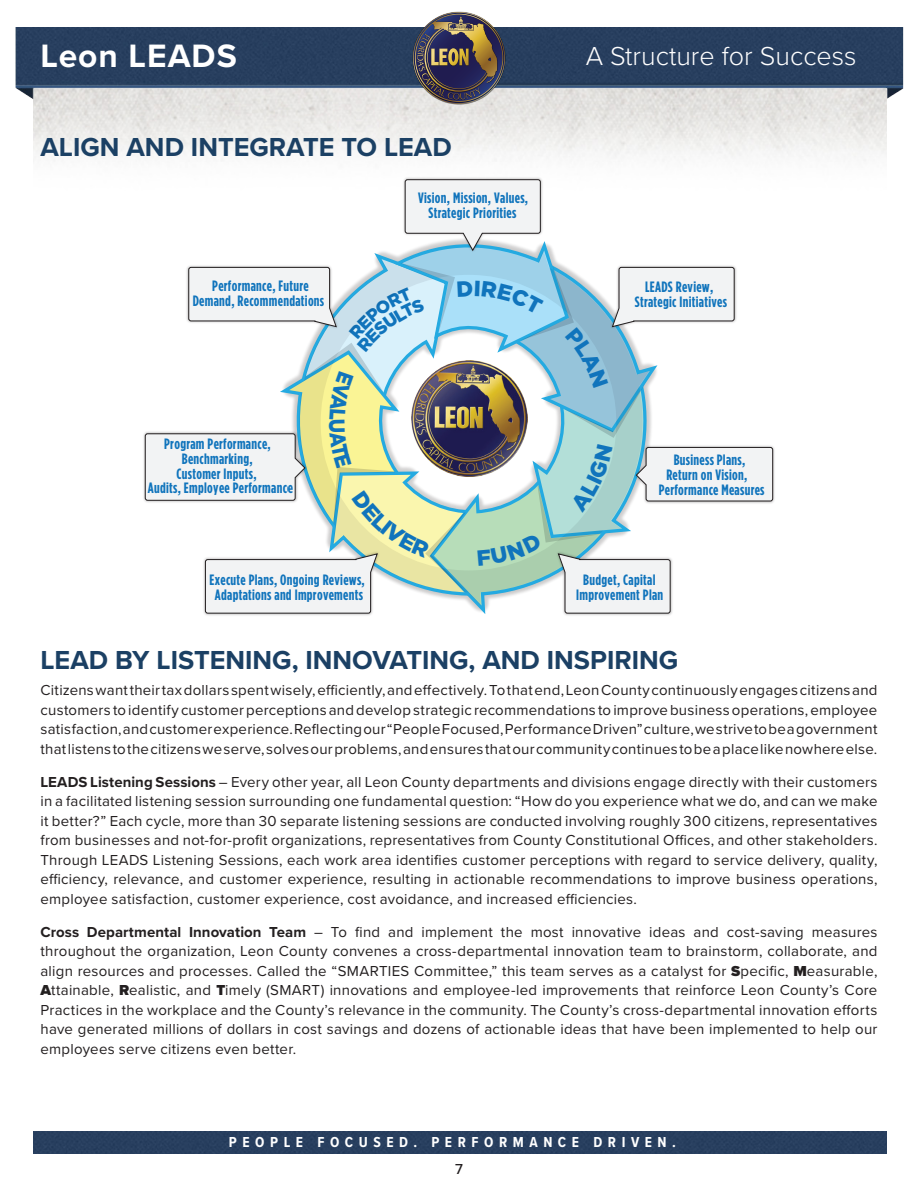
<style>
.page{position:relative;width:918px;height:1188px;background:#fff}
.page>*{position:absolute;margin:0;border:0;box-sizing:border-box;transform-origin:0 0}
.t1{font:700 33.6px "Proxima Nova";letter-spacing:.03em;color:#fff}
.Small_blue_header{font:700 27px "Proxima Nova";color:#1b4064}
.Blue_Title_h3{font:700 27px "Proxima Nova";color:#1b4064}
.t2{font:300 27px "Proxima Nova";color:#fff}
.t3{font:15px/19.5px "Proxima Nova";letter-spacing:.015em;color:#231f20;text-align:justify}
.t4{font:700 condensed 15px/14.7px "Gotham HTF";letter-spacing:.02em;color:#1074bc;text-align:center}
.t5{font:700 15px "Proxima Nova Cond";letter-spacing:.37em;color:#fff}
.t6{font:500 15px "Proxima Nova";color:#231f20}
.s1{font-weight:700}
.s2{font-weight:900}
</style>
<div class="page">
<img style="left:143px;top:433px;width:2px;height:68px">
<img style="left:773px;top:447px;width:2px;height:55px">
<div style="left:33px;top:1132px;width:854px;height:22px;background:#283f5f"></div>
<img style="left:15px;top:27px;width:889px;height:79px">
<img style="left:412px;top:11px;width:94px;height:93px">
<img style="left:413px;top:12px;width:92px;height:92px">
<svg style="left:145px;top:179px;width:628px;height:437px"></svg>
<h1 class="t1" style="left:40px;top:31px;width:198px">Leon LEADS</h1>
<h2 class="t2" style="left:586px;top:36px;width:272px">A Structure for Success</h2>
<p class="Blue_Title_h3" style="left:40px;top:127px;width:413px">ALIGN AND INTEGRATE TO LEAD</p>
<p class="t4" style="left:418px;top:190px;width:111px">Vision, Mission, Values,<br>Strategic Priorities</p>
<p class="t4" style="left:193px;top:278px;width:133px">Performance, Future<br>Demand, Recommendations</p>
<p class="t4" style="left:645px;top:279px;width:70px">LEADS Review,</p>
<p class="t4" style="left:635px;top:294px;width:94px">Strategic Initiatives</p>
<p class="t4" style="left:148px;top:436px;width:146px">Program Performance,<br>Benchmarking,<br>Customer Inputs,<br>Audits, Employee Performance</p>
<p class="t4" style="left:210px;top:572px;width:157px">Execute Plans, Ongoing Reviews,<br>Adaptations and Improvements</p>
<p class="t4" style="left:674px;top:452px;width:73px">Business Plans,</p>
<p class="t4" style="left:666px;top:467px;width:83px">Return on Vision,</p>
<p class="t4" style="left:659px;top:482px;width:107px">Performance Measures</p>
<p class="t4" style="left:576px;top:572px;width:89px">Budget, Capital<br>Improvement Plan</p>
<p class="Small_blue_header" style="left:40px;top:640px;width:639px">LEAD BY LISTENING, INNOVATING, AND INSPIRING</p>
<p class="t3" style="left:40px;top:680px;width:839px">Citizens want their tax dollars spent wisely, efficiently, and effectively. To that end, Leon County continuously engages citizens and customers to identify customer perceptions and develop strategic recommendations to improve business operations, employee satisfaction, and customer experience. Reflecting our “People Focused, Performance Driven” culture, we strive to be a government that listens to the citizens we serve, solves our problems, and ensures that our community continues to be a place like nowhere else.</p>
<p class="t3" style="left:40px;top:771px;width:839px"><span class="s1">LEADS Listening Sessions</span> – Every other year, all Leon County departments and divisions engage directly with their customers in a facilitated listening session surrounding one fundamental question: “How do you experience what we do, and can we make it better?” Each cycle, more than 30 separate listening sessions are conducted involving roughly 300 citizens, representatives from businesses and not-for-profit organizations, representatives from County Constitutional Offices, and other stakeholders.<br>Through LEADS Listening Sessions, each work area identifies customer perceptions with regard to service delivery, quality, efficiency, relevance, and customer experience, resulting in actionable recommendations to improve business operations, employee satisfaction, customer experience, cost avoidance, and increased efficiencies.</p>
<p class="t3" style="left:40px;top:921px;width:839px"><span class="s1">Cross Departmental Innovation Team</span> – To find and implement the most innovative ideas and cost-saving measures throughout the organization, Leon County convenes a cross-departmental innovation team to brainstorm, collaborate, and align resources and processes. Called the “SMARTIES Committee,” this team serves as a catalyst for <span class="s2">S</span>pecific, <span class="s2">M</span>easurable, <span class="s2">A</span>ttainable, <span class="s2">R</span>ealistic, and <span class="s2">T</span>imely (SMART) innovations and employee-led improvements that reinforce Leon County’s Core Practices in the workplace and the County’s relevance in the community. The County’s cross-departmental innovation efforts have generated millions of dollars in cost savings and dozens of actionable ideas that have been implemented to help our employees serve citizens even better.</p>
<p class="t5" style="left:229px;top:1131px;width:449px">PEOPLE FOCUSED. PERFORMANCE DRIVEN.</p>
<p class="t6" style="left:455px;top:1158px;width:9px">7</p>
</div>
